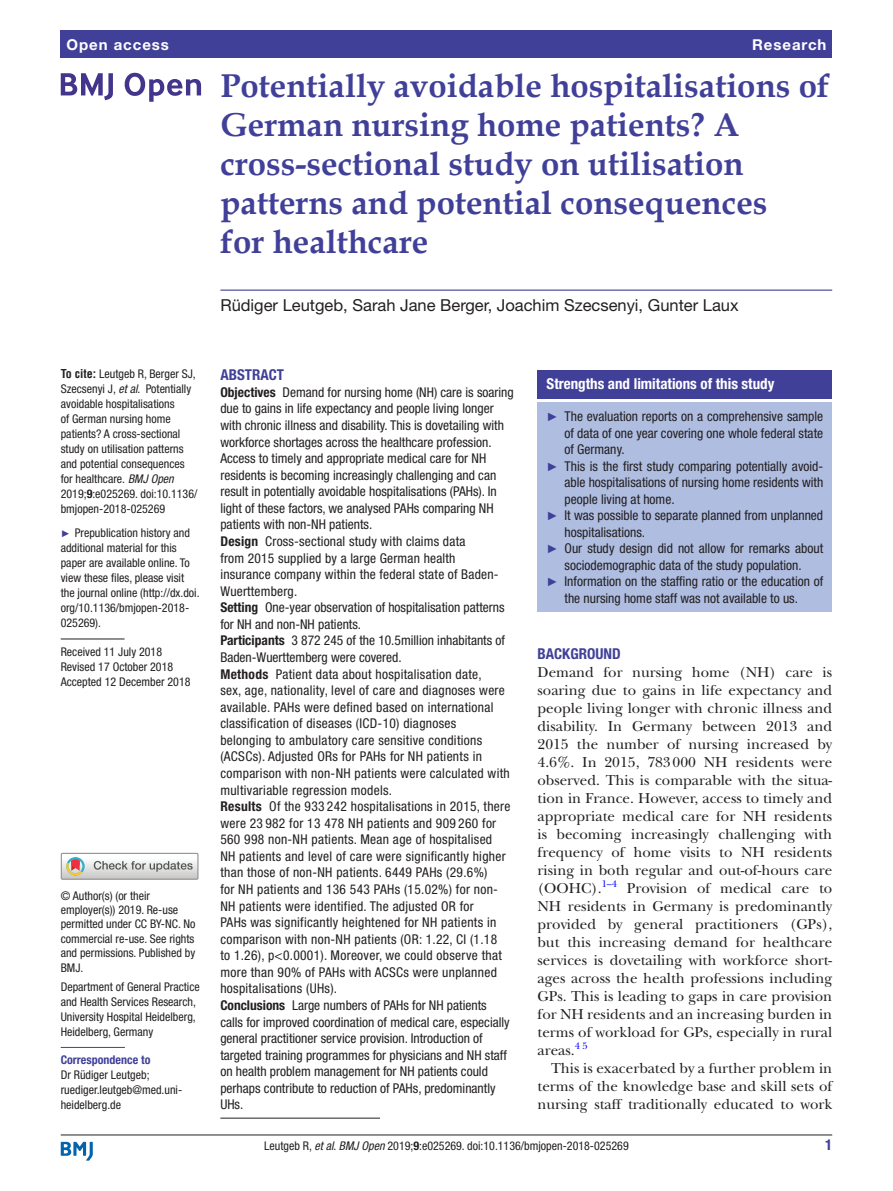
<style>
.page{position:relative;width:893px;height:1191px;background:#fff}
.page>*{position:absolute;margin:0;border:0;box-sizing:border-box;transform-origin:0 0}
.t1{font:700 33px/39px "Book Antiqua";color:#414099}
.t2{font:16.5px "Helvetica Neue LT Std";color:#231f20}
.t3{font:15px/18px "New Baskerville";color:#231f20;text-align:justify}
.t4{font:700 condensed 15px "Helvetica Neue LT Std";color:#fff}
.t5{font:700 condensed 15px "Helvetica Neue LT Std";color:#414099}
.t6{font:700 15px "Helvetica Neue LT Std";letter-spacing:.065em;color:#fff}
.t7{font:condensed 13.5px/16.5px "Helvetica Neue LT Std";color:#231f20}
.t8{font:condensed 12px/15px "Helvetica Neue LT Std";color:#231f20}
.t9{font:700 condensed 12px "Helvetica Neue LT Std";color:#414099}
.s1{font-family:"Helvetica LT Std";font-weight:700}
.s2{font-style:italic}
.s3{font-weight:700}
.s4{font-family:"Arial";font-stretch:normal;font-size:9.75px;color:#414099}
.s5{font-family:"Arial";font-stretch:normal;font-size:12px;color:#414099}
</style>
<div class="page">
<hr style="left:61px;top:1134px;width:771px;height:1px;background:#231f20">
<svg style="left:61px;top:1141px;width:32px;height:19px"></svg>
<div style="left:61px;top:31px;width:771px;height:27px;background:#414099"></div>
<hr style="left:220px;top:289px;width:612px;height:2px;background:#414099">
<hr style="left:61px;top:638px;width:64px;height:1px;background:#231f20">
<hr style="left:61px;top:1047px;width:64px;height:1px;background:#414099">
<svg style="left:61px;top:73px;width:52px;height:27px"></svg>
<svg style="left:125px;top:73px;width:76px;height:29px"></svg>
<div style="left:61px;top:852px;width:138px;height:27px;border:1px solid #969090"></div>
<svg style="left:61px;top:853px;width:137px;height:26px"></svg>
<hr style="left:220px;top:1117px;width:160px;height:1px;background:#231f20">
<div style="left:538px;top:370px;width:294px;height:28px;background:#414099"></div>
<div style="left:538px;top:402px;width:294px;height:209px;background:#afbde1"></div>
<p class="t6" style="left:66px;top:35px;width:104px">Open access</p>
<p class="t6" style="left:752px;top:35px;width:76px">Research</p>
<h1 class="t1" style="left:220px;top:66px;width:611px">Potentially avoidable hospitalisations of German nursing home patients? A cross-sectional study on utilisation patterns and potential consequences<br>for healthcare</h1>
<p class="t2" style="left:220px;top:296px;width:520px">Rüdiger Leutgeb, Sarah Jane Berger, Joachim Szecsenyi, Gunter Laux</p>
<p class="t8" style="left:61px;top:366px;width:138px"><span class="s1">To cite:</span> Leutgeb R, Berger SJ,<br>Szecsenyi J, <span class="s2">et al</span>. Potentially avoidable hospitalisations<br>of German nursing home patients? A cross-sectional study on utilisation patterns and potential consequences for healthcare. <span class="s2">BMJ Open<br></span>2019;<span class="s3">9</span>:e025269. doi:10.1136/ bmjopen-2018-025269</p>
<p class="t8" style="left:61px;top:525px;width:140px"><span class="s4">►</span> Prepublication history and additional material for this paper are available online. To view these files, please visit the journal online (http://dx.doi. org/10.1136/bmjopen-2018-<br>025269).</p>
<p class="t8" style="left:61px;top:644px;width:131px">Received 11 July 2018<br>Revised 17 October 2018<br>Accepted 12 December 2018</p>
<p class="t8" style="left:61px;top:888px;width:136px;line-height:14.4px">© Author(s) (or their employer(s)) 2019. Re-use permitted under CC BY-NC. No commercial re-use. See rights and permissions. Published by<br>BMJ.</p>
<p class="t8" style="left:61px;top:979px;width:141px">Department of General Practice and Health Services Research,<br>University Hospital Heidelberg,<br>Heidelberg, Germany</p>
<p class="t9" style="left:61px;top:1052px;width:91px">Correspondence to</p>
<p class="t8" style="left:61px;top:1067px;width:123px">Dr Rüdiger Leutgeb; ruediger.leutgeb@med.uni&shy;heidelberg.de</p>
<p class="t5" style="left:220px;top:366px;width:65px">Abstract</p>
<p class="t7" style="left:220px;top:384px;width:295px"><span class="s3">Objectives</span> Demand for nursing home (NH) care is soaring due to gains in life expectancy and people living longer with chronic illness and disability. This is dovetailing with workforce shortages across the healthcare profession.<br>Access to timely and appropriate medical care for NH residents is becoming increasingly challenging and can result in potentially avoidable hospitalisations (PAHs). In light of these factors, we analysed PAHs comparing NH patients with non-NH patients.<br><span class="s3">Design</span> Cross-sectional study with claims data<br>from 2015 supplied by a large German health<br>insurance company within the federal state of Baden-Wuerttemberg.<br><span class="s3">Setting</span> One-year observation of hospitalisation patterns for NH and non-NH patients.<br><span class="s3">Participants</span> 3 872 245 of the 10.5million inhabitants of Baden-Wuerttemberg were covered.<br><span class="s3">Methods</span> Patient data about hospitalisation date,<br>sex, age, nationality, level of care and diagnoses were available. PAHs were defined based on international classification of diseases (ICD-10) diagnoses<br>belonging to ambulatory care sensitive conditions (ACSCs). Adjusted ORs for PAHs for NH patients in comparison with non-NH patients were calculated with multivariable regression models.<br><span class="s3">Results</span> Of the 933 242 hospitalisations in 2015, there were 23 982 for 13 478 NH patients and 909 260 for 560 998 non-NH patients. Mean age of hospitalised<br>NH patients and level of care were significantly higher than those of non-NH patients. 6449 PAHs (29.6%)<br>for NH patients and 136 543 PAHs (15.02%) for non-NH patients were identified. The adjusted OR for<br>PAHs was significantly heightened for NH patients in comparison with non-NH patients (OR: 1.22, CI (1.18<br>to 1.26), p&lt;0.0001). Moreover, we could observe that more than 90% of PAHs with ACSCs were unplanned hospitalisations (UHs).<br><span class="s3">Conclusions</span> Large numbers of PAHs for NH patients<br>calls for improved coordination of medical care, especially general practitioner service provision. Introduction of targeted training programmes for physicians and NH staff on health problem management for NH patients could perhaps contribute to reduction of PAHs, predominantly UHs.</p>
<p class="t4" style="left:547px;top:375px;width:229px">Strengths and limitations of this study</p>
<p class="t7" style="left:547px;top:408px;width:278px"><span class="s5">►</span> The evaluation reports on a comprehensive sample</p>
<p class="t7" style="left:565px;top:424px;width:260px">of data of one year covering one whole federal state</p>
<p class="t7" style="left:565px;top:441px;width:62px">of Germany.</p>
<p class="t7" style="left:547px;top:457px;width:278px"><span class="s5">►</span> This is the first study comparing potentially avoid-</p>
<p class="t7" style="left:565px;top:474px;width:260px">able hospitalisations of nursing home residents with</p>
<p class="t7" style="left:565px;top:490px;width:112px">people living at home.</p>
<p class="t7" style="left:547px;top:507px;width:278px"><span class="s5">►</span> It was possible to separate planned from unplanned</p>
<p class="t7" style="left:565px;top:523px;width:82px">hospitalisations.</p>
<p class="t7" style="left:547px;top:540px;width:278px"><span class="s5">►</span> Our study design did not allow for remarks about</p>
<p class="t7" style="left:565px;top:556px;width:239px">sociodemographic data of the study population.</p>
<p class="t7" style="left:547px;top:573px;width:278px"><span class="s5">►</span> Information on the staffing ratio or the education of</p>
<p class="t7" style="left:565px;top:589px;width:235px">the nursing home staff was not available to us.</p>
<p class="t5" style="left:538px;top:645px;width:83px">Background</p>
<p class="t3" style="left:538px;top:663px;width:296px">Demand for nursing home (NH) care is soaring due to gains in life expectancy and people living longer with chronic illness and disability. In Germany between 2013 and 2015 the number of nursing increased by 4.6%. In 2015, 783000 NH residents were observed. This is comparable with the situa&shy;tion in France. However, access to timely and appropriate medical care for NH residents is becoming increasingly challenging with frequency of home visits to NH residents rising in both regular and out-of-hours care (OOHC).<sup>1–4</sup></p>
<p class="t3" style="left:538px;top:879px;width:296px;text-indent:89px">Provision of medical care to NH residents in Germany is predominantly provided by general practitioners (GPs), but this increasing demand for healthcare services is dovetailing with workforce short&shy;ages across the health professions including GPs. This is leading to gaps in care provision for NH residents and an increasing burden in terms of workload for GPs, especially in rural areas.<sup>4</sup> <sup>5</sup></p>
<p class="t3" style="left:538px;top:1059px;width:296px;text-indent:14px">This is exacerbated by a further problem in terms of the knowledge base and skill sets of nursing staff traditionally educated to work</p>
<p class="t8" style="left:264px;top:1137px;width:366px">Leutgeb R, <span class="s2">et al</span>. <span class="s2">BMJ Open</span> 2019;<span class="s3">9</span>:e025269. doi:10.1136/bmjopen-2018-025269</p>
<p class="t5" style="left:825px;top:1135px;width:9px">1</p>
</div>
